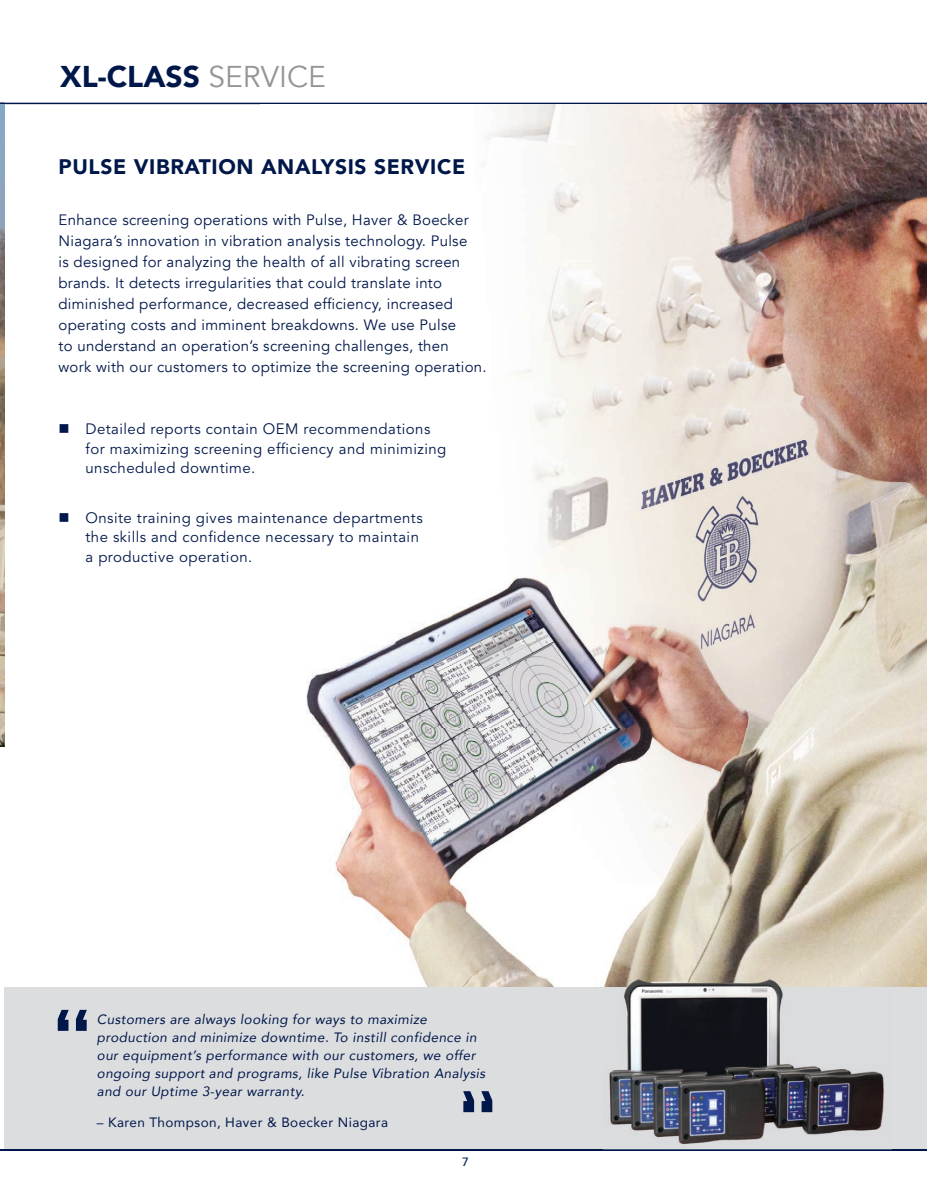
<style>
.page{position:relative;width:927px;height:1197px;background:#fff}
.page>*{position:absolute;margin:0;border:0;box-sizing:border-box;transform-origin:0 0}
.t1{font:900 30px "Avenir";color:#00174a}
.t2{font:900 21px "Avenir";letter-spacing:.03em;color:#00174a}
.t3{font:15px/21px "Avenir";letter-spacing:.02em;color:#00174a}
.t4{font:15px/19.5px "Avenir LT Std";letter-spacing:.03em;color:#00174a}
.t5{font:italic 13.5px/18px "Avenir";letter-spacing:.03em;color:#00174a}
.t6{font:13.5px "Avenir";letter-spacing:.03em;color:#00174a}
.t7{font:500 12px "Avenir";color:#00174a}
.s1{font-weight:400;color:#939598}
</style>
<div class="page">
<hr style="left:0;top:103px;width:927px;height:1px;background:#00174a">
<img style="left:306px;top:625px;width:121px;height:207px">
<img style="left:261px;top:832px;width:207px;height:156px">
<img style="left:468px;top:885px;width:459px;height:103px">
<img style="left:427px;top:104px;width:500px;height:781px">
<div style="left:4px;top:988px;width:923px;height:161px;background:#dcdddf"></div>
<svg style="left:58px;top:1010px;width:29px;height:21px"></svg>
<svg style="left:463px;top:1091px;width:29px;height:21px"></svg>
<img style="left:603px;top:972px;width:289px;height:172px">
<img style="left:0;top:104px;width:4px;height:643px">
<hr style="left:0;top:1149px;width:927px;height:2px;background:#00174a">
<h1 class="t1" style="left:60px;top:51px;width:267px">XL-CLASS <span class="s1">SERVICE</span></h1>
<h2 class="t2" style="left:58px;top:149px;width:408px">PULSE VIBRATION ANALYSIS SERVICE</h2>
<p class="t3" style="left:58px;top:210px;width:430px">Enhance screening operations with Pulse, Haver &amp; Boecker Niagara’s innovation in vibration analysis technology. Pulse<br>is designed for analyzing the health of all vibrating screen brands. It detects irregularities that could translate into diminished performance, decreased efficiency, increased operating costs and imminent breakdowns. We use Pulse<br>to understand an operation’s screening challenges, then<br>work with our customers to optimize the screening operation.</p>
<p class="t4" style="left:86px;top:420px;width:362px;text-indent:-27px">■ Detailed reports contain OEM recommendations for maximizing screening efficiency and minimizing unscheduled downtime.</p>
<p class="t4" style="left:86px;top:508px;width:339px;text-indent:-27px">■ Onsite training gives maintenance departments the skills and confidence necessary to maintain a productive operation.</p>
<p class="t5" style="left:97px;top:1010px;width:390px">Customers are always looking for ways to maximize production and minimize downtime. To instill confidence in our equipment’s performance with our customers, we offer ongoing support and programs, like Pulse Vibration Analysis and our Uptime 3-year warranty.</p>
<p class="t6" style="left:97px;top:1112px;width:293px">– Karen Thompson, Haver &amp; Boecker Niagara</p>
<p class="t7" style="left:462px;top:1151px;width:8px">7</p>
</div>
